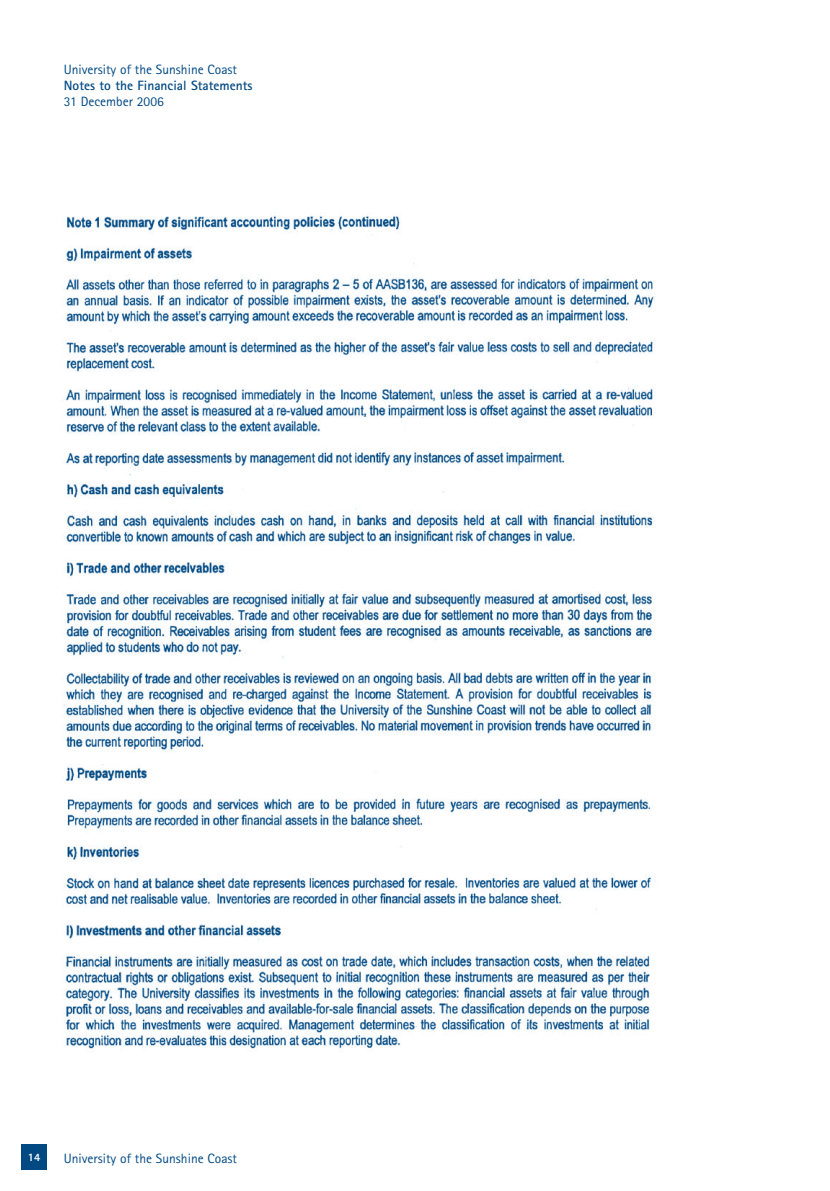
<style>
.page{position:relative;width:830px;height:1191px;background:#fff}
.page>*{position:absolute;margin:0;border:0;box-sizing:border-box;transform-origin:0 0}
.t1{font:13.5px "Rotis Sans Serif";color:#004983}
.t2{font:700 13.5px "Rotis Sans Serif";color:#004983}
.t3{font:800 11.25px "Rotis Sans Serif";color:#fff}
</style>
<div class="page">
<div style="left:21px;top:1144px;width:26px;height:25px;background:#004983"></div>
<img style="left:63px;top:215px;width:592px;height:834px">
<p class="t1" style="left:64px;top:62px;width:175px">University of the Sunshine Coast</p>
<p class="t2" style="left:64px;top:77px;width:190px">Notes to the Financial Statements</p>
<p class="t1" style="left:64px;top:94px;width:101px">31 December 2006</p>
<p class="t3" style="left:28px;top:1150px;width:14px">14</p>
<p class="t1" style="left:64px;top:1150px;width:175px">University of the Sunshine Coast</p>
</div>
